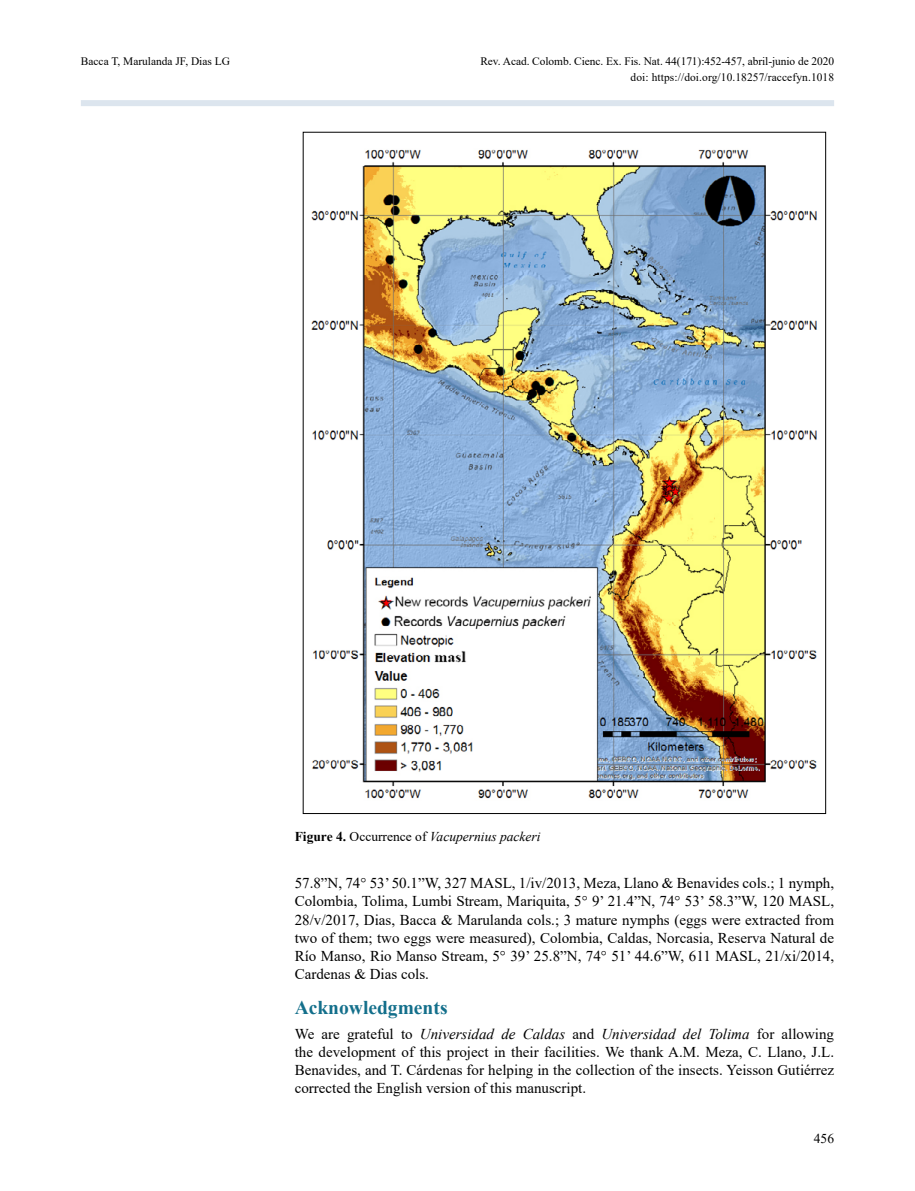
<style>
.page{position:relative;width:915px;height:1191px;background:#fff}
.page>*{position:absolute;margin:0;border:0;box-sizing:border-box;transform-origin:0 0}
.t1{font:700 19.5px "Times New Roman";color:#136f8b}
.t2{font:15px/18.1px "Times New Roman";color:#000;text-align:justify}
.t3{font:italic 13.5px "Times New Roman";color:#000}
.t4{font:13.5px "Times New Roman";color:#000}
.t5{font:11.4px "Times New Roman";color:#000}
.s1{font-weight:700;font-style:normal}
.s2{font-style:normal}
.s3{font-style:italic}
</style>
<div class="page">
<div style="left:81px;top:100px;width:752px;height:6px;background:#dce5ee"></div>
<img style="left:311px;top:149px;width:506px;height:650px">
<p class="t5" style="left:81px;top:53px;width:151px">Bacca T, Marulanda JF, Dias LG</p>
<p class="t5" style="left:480px;top:53px;width:355px">Rev. Acad. Colomb. Cienc. Ex. Fis. Nat. 44(171):452-457, abril-junio de 2020</p>
<p class="t5" style="left:630px;top:69px;width:205px">doi: https://doi.org/10.18257/raccefyn.1018</p>
<p class="t3" style="left:294px;top:827px;width:247px"><span class="s1">Figure 4.</span> <span class="s2">Occurrence of</span> Vacupernius packeri</p>
<p class="t2" style="left:294px;top:873px;width:540px">57.8”N, 74° 53’ 50.1”W, 327 MASL, 1/iv/2013, Meza, Llano &amp; Benavides cols.; 1 nymph, Colombia, Tolima, Lumbi Stream, Mariquita, 5° 9’ 21.4”N, 74° 53’ 58.3”W, 120 MASL, 28/v/2017, Dias, Bacca &amp; Marulanda cols.; 3 mature nymphs (eggs were extracted from two of them; two eggs were measured), Colombia, Caldas, Norcasia, Reserva Natural de Río Manso, Rio Manso Stream, 5° 39’ 25.8”N, 74° 51’ 44.6”W, 611 MASL, 21/xi/2014, Cardenas &amp; Dias cols.</p>
<h1 class="t1" style="left:294px;top:993px;width:154px">Acknowledgments</h1>
<p class="t2" style="left:294px;top:1024px;width:540px">We are grateful to <span class="s3">Universidad de Caldas</span> and <span class="s3">Universidad del Tolima</span> for allowing the development of this project in their facilities. We thank A.M. Meza, C. Llano, J.L.<br>Benavides, and T. Cárdenas for helping in the collection of the insects. Yeisson Gutiérrez corrected the English version of this manuscript.</p>
<p class="t4" style="left:813px;top:1128px;width:22px">456</p>
</div>
